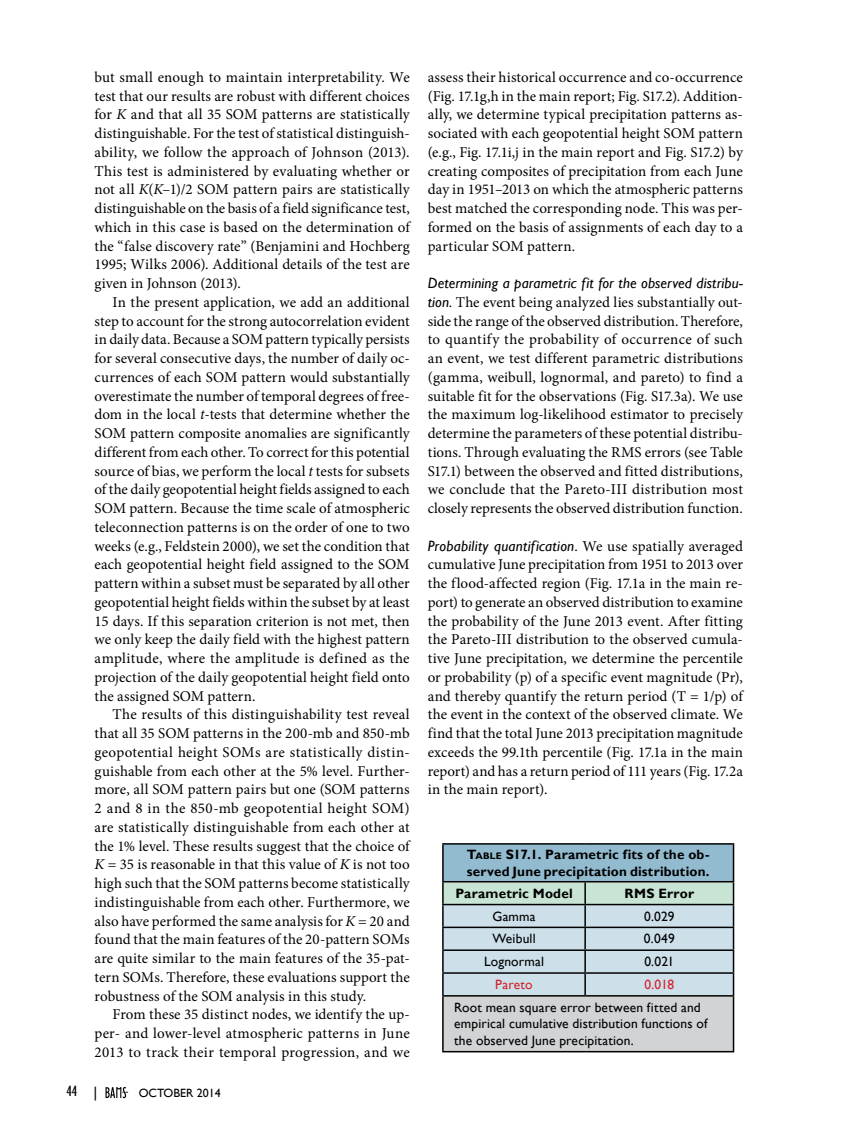
<style>
.page{position:relative;width:851px;height:1134px;background:#fff}
.page>*{position:absolute;margin:0;border:0;box-sizing:border-box;transform-origin:0 0}
.t1{font:15px/18.8px "Minion Pro";letter-spacing:.005em;color:#000;text-align:justify}
.t2{font:italic 15px "Gill Sans";letter-spacing:.015em;color:#000}
.t3{font:condensed 15px "Gill Sans";color:#000}
.t4{font:13.5px/16.5px "Gill Sans";letter-spacing:.015em;color:#000}
.t5{font:700 13.5px/16.5px "Gill Sans";letter-spacing:.015em;color:#000}
.t6{font:13.5px "Gill Sans";letter-spacing:.01em;color:#d2232a}
.t7{font:12px "Gill Sans";color:#000}
.s1{font-style:italic}
.s2{font-stretch:normal}
.s3{font-family:"Gill Sans";font-style:italic}
.s4{font-family:"Minion Pro";font-style:normal}
.s5{font-style:inherit}
.s6{font-size:9.45px}
</style>
<div class="page">
<div style="left:443px;top:844px;width:290px;height:38px;background:#92bbcf"></div>
<div style="left:443px;top:996px;width:290px;height:56px;background:#d1d3d4"></div>
<hr style="left:442px;top:843px;width:143px;height:2px;background:#000">
<hr style="left:442px;top:845px;width:1px;height:36px;background:#000">
<hr style="left:585px;top:843px;width:149px;height:2px;background:#000">
<hr style="left:732px;top:845px;width:2px;height:36px;background:#000">
<hr style="left:442px;top:881px;width:143px;height:1px;background:#000">
<hr style="left:585px;top:881px;width:149px;height:1px;background:#000">
<hr style="left:732px;top:882px;width:2px;height:22px;background:#000">
<hr style="left:585px;top:904px;width:149px;height:1px;background:#000">
<hr style="left:732px;top:905px;width:2px;height:22px;background:#000">
<hr style="left:585px;top:927px;width:149px;height:1px;background:#000">
<hr style="left:732px;top:928px;width:2px;height:21px;background:#000">
<hr style="left:585px;top:949px;width:149px;height:2px;background:#000">
<hr style="left:732px;top:951px;width:2px;height:21px;background:#000">
<svg style="left:442px;top:882px;width:291px;height:113px;background:#bfd3d7"></svg>
<hr style="left:585px;top:972px;width:149px;height:2px;background:#000">
<hr style="left:584px;top:974px;width:2px;height:21px;background:#000">
<hr style="left:732px;top:974px;width:2px;height:21px;background:#000">
<hr style="left:442px;top:995px;width:143px;height:2px;background:#000">
<hr style="left:442px;top:997px;width:1px;height:54px;background:#000">
<hr style="left:585px;top:995px;width:149px;height:2px;background:#000">
<hr style="left:732px;top:997px;width:2px;height:54px;background:#000">
<hr style="left:442px;top:1051px;width:143px;height:1px;background:#000">
<hr style="left:585px;top:1051px;width:149px;height:1px;background:#000">
<svg style="left:105px;top:1087px;width:23px;height:11px"></svg>
<p class="t1" style="left:94px;top:68px;width:317px">but small enough to maintain interpretability. We test that our results are robust with different choices for <span class="s1">K</span> and that all 35 SOM patterns are statistically distinguishable. For the test of statistical distinguish&shy;ability, we follow the approach of Johnson (2013).<br>This test is administered by evaluating whether or not all <span class="s1">K</span>(<span class="s1">K</span>–1)/2 SOM pattern pairs are statistically distinguishable on the basis of a field significance test, which in this case is based on the determination of the “false discovery rate” (Benjamini and Hochberg 1995; Wilks 2006). Additional details of the test are given in Johnson (2013).</p>
<p class="t1" style="left:94px;top:293px;width:317px;text-indent:18px">In the present application, we add an additional step to account for the strong autocorrelation evident in daily data. Because a SOM pattern typically persists for several consecutive days, the number of daily oc&shy;currences of each SOM pattern would substantially overestimate the number of temporal degrees of free&shy;dom in the local <span class="s1">t</span>-tests that determine whether the SOM pattern composite anomalies are significantly different from each other. To correct for this potential source of bias, we perform the local <span class="s1">t</span> tests for subsets of the daily geopotential height fields assigned to each SOM pattern. Because the time scale of atmospheric teleconnection patterns is on the order of one to two weeks (e.g., Feldstein 2000), we set the condition that each geopotential height field assigned to the SOM pattern within a subset must be separated by all other geopotential height fields within the subset by at least 15 days. If this separation criterion is not met, then we only keep the daily field with the highest pattern amplitude, where the amplitude is defined as the projection of the daily geopotential height field onto the assigned SOM pattern.</p>
<p class="t1" style="left:94px;top:705px;width:317px;text-indent:18px">The results of this distinguishability test reveal that all 35 SOM patterns in the 200-mb and 850-mb geopotential height SOMs are statistically distin&shy;guishable from each other at the 5% level. Further&shy;more, all SOM pattern pairs but one (SOM patterns 2 and 8 in the 850-mb geopotential height SOM) are statistically distinguishable from each other at the 1% level. These results suggest that the choice of <span class="s1">K</span> = 35 is reasonable in that this value of <span class="s1">K</span> is not too high such that the SOM patterns become statistically indistinguishable from each other. Furthermore, we also have performed the same analysis for <span class="s1">K</span> = 20 and found that the main features of the 20-pattern SOMs are quite similar to the main features of the 35-pat&shy;tern SOMs. Therefore, these evaluations support the robustness of the SOM analysis in this study.</p>
<p class="t1" style="left:95px;top:1005px;width:317px;text-indent:18px">From these 35 distinct nodes, we identify the up&shy;per- and lower-level atmospheric patterns in June 2013 to track their temporal progression, and we</p>
<p class="t3" style="left:66px;top:1083px;width:32px">44 <span class="s2">|</span></p>
<p class="t7" style="left:139px;top:1086px;width:84px">OCTOBER 2014</p>
<p class="t1" style="left:428px;top:68px;width:317px">assess their historical occurrence and co-occurrence (Fig. 17.1g,h in the main report; Fig. S17.2). Addition&shy;ally, we determine typical precipitation patterns as&shy;sociated with each geopotential height SOM pattern (e.g., Fig. 17.1i,j in the main report and Fig. S17.2) by creating composites of precipitation from each June day in 1951–2013 on which the atmospheric patterns best matched the corresponding node. This was per&shy;formed on the basis of assignments of each day to a particular SOM pattern.</p>
<p class="t2" style="left:428px;top:274px;width:317px">Determining a parametric fit for the observed distribu-</p>
<p class="t1" style="left:428px;top:293px;width:317px"><span class="s3">tion</span>. The event being analyzed lies substantially out&shy;side the range of the observed distribution. Therefore, to quantify the probability of occurrence of such an event, we test different parametric distributions (gamma, weibull, lognormal, and pareto) to find a suitable fit for the observations (Fig. S17.3a). We use the maximum log-likelihood estimator to precisely determine the parameters of these potential distribu&shy;tions. Through evaluating the RMS errors (see Table S17.1) between the observed and fitted distributions, we conclude that the Pareto-III distribution most closely represents the observed distribution function.</p>
<p class="t2" style="left:428px;top:537px;width:317px">Probability quantification<span class="s4">. We use spatially averaged</span></p>
<p class="t1" style="left:428px;top:555px;width:317px">cumulative June precipitation from 1951 to 2013 over the flood-affected region (Fig. 17.1a in the main re&shy;port) to generate an observed distribution to examine the probability of the June 2013 event. After fitting the Pareto-III distribution to the observed cumula&shy;tive June precipitation, we determine the percentile or probability (p) of a specific event magnitude (Pr), and thereby quantify the return period (T = 1/p) of the event in the context of the observed climate. We find that the total June 2013 precipitation magnitude exceeds the 99.1th percentile (Fig. 17.1a in the main report) and has a return period of 111 years (Fig. 17.2a in the main report).</p>
<p class="t5" style="left:467px;top:847px;width:244px"><span class="s5">T</span><span class="s6">able</span> S17.1. Parametric fits of the ob&shy;served June precipitation distribution.</p>
<p class="t5" style="left:455px;top:885px;width:119px">Parametric Model</p>
<p class="t5" style="left:624px;top:885px;width:71px">RMS Error</p>
<p class="t4" style="left:492px;top:908px;width:45px">Gamma</p>
<p class="t4" style="left:644px;top:908px;width:32px">0.029</p>
<p class="t4" style="left:492px;top:931px;width:45px">Weibull</p>
<p class="t4" style="left:644px;top:931px;width:32px">0.049</p>
<p class="t4" style="left:484px;top:954px;width:61px">Lognormal</p>
<p class="t4" style="left:644px;top:954px;width:31px">0.021</p>
<p class="t6" style="left:495px;top:977px;width:39px">Pareto</p>
<p class="t6" style="left:644px;top:977px;width:31px">0.018</p>
<p class="t4" style="left:454px;top:999px;width:255px">Root mean square error between fitted and empirical cumulative distribution functions of the observed June precipitation.</p>
</div>
